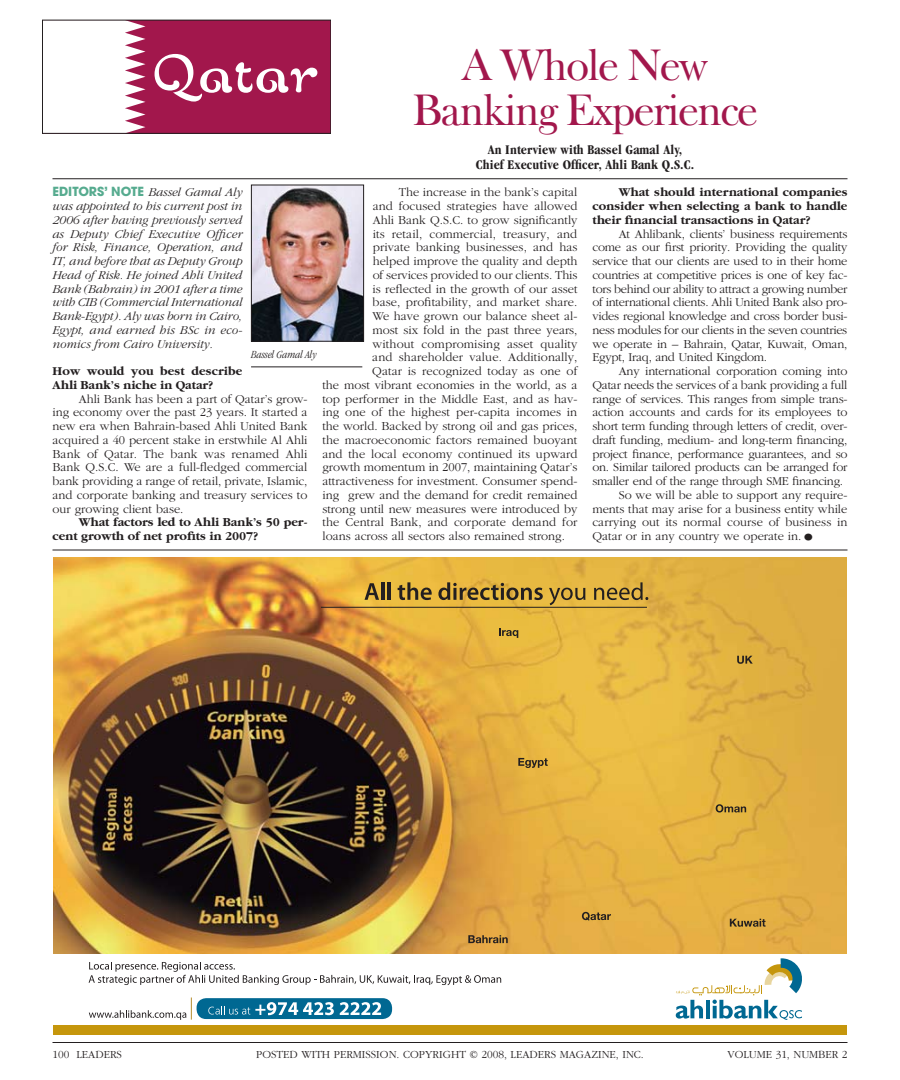
<style>
.page{position:relative;width:900px;height:1080px;background:#fff}
.page>*{position:absolute;margin:0;border:0;box-sizing:border-box;transform-origin:0 0}
.t1{font:45px/45px "Frys Baskerville BT";letter-spacing:-.04em;color:#a2174c;text-align:center}
.t2{font:700 condensed 13.75px/15px "Garamond";letter-spacing:.01em;color:#231f20;text-align:center}
.t3{font:300 12.5px/13.8px "Garamond";color:#231f20;text-align:justify}
.t4{font:italic 300 12.5px/13.8px "Garamond";letter-spacing:.005em;color:#231f20;text-align:justify}
.t5{font:700 12.5px/13.8px "Garamond";color:#231f20}
.t6{font:300 11.25px "Garamond";color:#231f20}
.t7{font:italic 300 condensed 11.25px "Garamond";color:#231f20}
.t8{font:7.38px "Courier";color:#000}
.s1{font-family:"Avant Garde";font-weight:700;font-style:normal;color:#56ab8f}
.s2{font-size:22.5px}
</style>
<div class="page">
<svg style="left:42px;top:20px;width:288px;height:114px"></svg>
<hr style="left:52px;top:1042px;width:796px;height:1px;background:#231f20">
<img style="left:253px;top:187px;width:109px;height:153px">
<div style="left:251px;top:185px;width:113px;height:157px;border:1px solid #231f20"></div>
<hr style="left:251px;top:367px;width:111px;height:1px;background:#231f20">
<hr style="left:52px;top:178px;width:796px;height:1px;background:#231f20">
<img style="left:53px;top:558px;width:794px;height:396px">
<svg style="left:365px;top:583px;width:14px;height:17px"></svg>
<hr style="left:381px;top:582px;width:3px;height:18px;background:#231f20">
<hr style="left:387px;top:582px;width:3px;height:18px;background:#231f20">
<svg style="left:398px;top:582px;width:34px;height:18px"></svg>
<svg style="left:438px;top:582px;width:105px;height:18px"></svg>
<svg style="left:549px;top:588px;width:36px;height:17px"></svg>
<svg style="left:594px;top:582px;width:54px;height:18px"></svg>
<div style="left:53px;top:1026px;width:794px;height:9px;background:#c5960c"></div>
<svg style="left:676px;top:958px;width:126px;height:62px"></svg>
<hr style="left:321px;top:607px;width:326px;height:1px;background:#231f20">
<svg style="left:89px;top:962px;width:412px;height:23px"></svg>
<svg style="left:89px;top:998px;width:103px;height:22px"></svg>
<div style="left:197px;top:998px;width:195px;height:21px;background:#006892;border-radius:10px"></div>
<svg style="left:208px;top:1002px;width:126px;height:13px"></svg>
<svg style="left:340px;top:1002px;width:41px;height:13px"></svg>
<svg style="left:737px;top:656px;width:16px;height:8px"></svg>
<svg style="left:499px;top:628px;width:19px;height:10px"></svg>
<svg style="left:518px;top:758px;width:30px;height:10px"></svg>
<svg style="left:582px;top:912px;width:29px;height:9px"></svg>
<svg style="left:716px;top:804px;width:30px;height:9px"></svg>
<svg style="left:730px;top:919px;width:36px;height:8px"></svg>
<svg style="left:468px;top:935px;width:40px;height:8px"></svg>
<hr style="left:52px;top:550px;width:796px;height:1px;background:#231f20">
<h1 class="t1" style="left:412px;top:41px;width:347px">A Whole New<br>Banking Experience</h1>
<p class="t2" style="left:476px;top:142px;width:220px">An Interview with Bassel Gamal Aly,<br>Chief Executive Officer, Ahli Bank Q.S.C.</p>
<p class="t4" style="left:52px;top:186px;width:191px"><span class="s1">EDITORS’ NOTE</span> Bassel Gamal Aly was appointed to his current post in 2006 after having previously served as Deputy Chief Executive Officer for Risk, Finance, Operation, and IT, and before that as Deputy Group Head of Risk. He joined Ahli United Bank (Bahrain) in 2001 after a time with CIB (Commercial International Bank-Egypt). Aly was born in Cairo, Egypt, and earned his BSc in eco&shy;nomics from Cairo University.</p>
<p class="t5" style="left:52px;top:364px;width:191px">How would you best describe<br>Ahli Bank’s niche in Qatar?</p>
<p class="t3" style="left:52px;top:392px;width:257px;text-indent:26px">Ahli Bank has been a part of Qatar’s grow&shy;ing economy over the past 23 years. It started a new era when Bahrain-based Ahli United Bank acquired a 40 percent stake in erstwhile Al Ahli Bank of Qatar. The bank was renamed Ahli Bank Q.S.C. We are a full-fledged commercial bank providing a range of retail, private, Islamic, and corporate banking and treasury services to our growing client base.</p>
<p class="t5" style="left:52px;top:516px;width:256px;text-indent:26px">What factors led to Ahli Bank’s 50 per&shy;cent growth of net profits in 2007?</p>
<p class="t3" style="left:399px;top:186px;width:180px">The increase in the bank’s capital</p>
<p class="t3" style="left:373px;top:199px;width:206px">and focused strategies have allowed</p>
<p class="t3" style="left:373px;top:213px;width:206px">Ahli Bank Q.S.C. to grow significantly</p>
<p class="t3" style="left:373px;top:227px;width:206px">its retail, commercial, treasury, and</p>
<p class="t3" style="left:373px;top:241px;width:206px">private banking businesses, and has</p>
<p class="t3" style="left:373px;top:254px;width:206px">helped improve the quality and depth</p>
<p class="t3" style="left:373px;top:268px;width:206px">of services provided to our clients. This</p>
<p class="t3" style="left:373px;top:282px;width:206px">is reflected in the growth of our asset</p>
<p class="t3" style="left:373px;top:296px;width:206px">base, profitability, and market share.</p>
<p class="t3" style="left:373px;top:309px;width:206px">We have grown our balance sheet al-</p>
<p class="t3" style="left:373px;top:323px;width:206px">most six fold in the past three years,</p>
<p class="t3" style="left:373px;top:337px;width:206px">without compromising asset quality</p>
<p class="t3" style="left:372px;top:351px;width:207px">and shareholder value. Additionally,</p>
<p class="t3" style="left:372px;top:364px;width:207px">Qatar is recognized today as one of</p>
<p class="t3" style="left:322px;top:378px;width:256px">the most vibrant economies in the world, as a</p>
<p class="t3" style="left:322px;top:392px;width:257px">top performer in the Middle East, and as hav-</p>
<p class="t3" style="left:322px;top:406px;width:256px">ing one of the highest per-capita incomes in</p>
<p class="t3" style="left:322px;top:419px;width:257px">the world. Backed by strong oil and gas prices,</p>
<p class="t3" style="left:322px;top:433px;width:256px">the macroeconomic factors remained buoyant</p>
<p class="t3" style="left:322px;top:447px;width:257px">and the local economy continued its upward</p>
<p class="t3" style="left:322px;top:461px;width:257px">growth momentum in 2007, maintaining Qatar’s</p>
<p class="t3" style="left:322px;top:474px;width:256px">attractiveness for investment. Consumer spend-</p>
<p class="t3" style="left:322px;top:488px;width:257px">ing grew and the demand for credit remained</p>
<p class="t3" style="left:322px;top:502px;width:257px">strong until new measures were introduced by</p>
<p class="t3" style="left:322px;top:516px;width:256px">the Central Bank, and corporate demand for</p>
<p class="t3" style="left:322px;top:529px;width:244px">loans across all sectors also remained strong.</p>
<p class="t7" style="left:251px;top:348px;width:67px">Bassel Gamal Aly</p>
<p class="t8" style="left:106px;top:524px;width:72px">22.4x13.7 ad.pdf</p>
<p class="t8" style="left:190px;top:524px;width:32px">3/15/08</p>
<p class="t8" style="left:234px;top:524px;width:46px">9:24:41 AM</p>
<p class="t5" style="left:592px;top:186px;width:257px;text-align:justify;text-indent:26px">What should international companies consider when selecting a bank to handle their financial transactions in Qatar?</p>
<p class="t3" style="left:592px;top:227px;width:257px;text-indent:26px">At Ahlibank, clients’ business requirements come as our first priority. Providing the quality service that our clients are used to in their home countries at competitive prices is one of key fac&shy;tors behind our ability to attract a growing number of international clients. Ahli United Bank also pro&shy;vides regional knowledge and cross border busi&shy;ness modules for our clients in the seven countries we operate in – Bahrain, Qatar, Kuwait, Oman, Egypt, Iraq, and United Kingdom.</p>
<p class="t3" style="left:592px;top:364px;width:257px;text-indent:26px">Any international corporation coming into Qatar needs the services of a bank providing a full range of services. This ranges from simple trans&shy;action accounts and cards for its employees to short term funding through letters of credit, over&shy;draft funding, medium- and long-term financing, project finance, performance guarantees, and so on. Similar tailored products can be arranged for smaller end of the range through SME</p>
<p class="t3" style="left:792px;top:474px;width:52px">financing.</p>
<p class="t3" style="left:619px;top:488px;width:230px">So we will be able to support any require-</p>
<p class="t3" style="left:592px;top:502px;width:256px">ments that may arise for a business entity while</p>
<p class="t3" style="left:592px;top:516px;width:257px">carrying out its normal course of business in</p>
<p class="t3" style="left:592px;top:529px;width:224px">Qatar or in any country we operate in.<span class="s2">•</span></p>
<p class="t6" style="left:52px;top:1048px;width:71px">100 Leaders</p>
<p class="t6" style="left:256px;top:1048px;width:389px">posted with permission. copyright © 2008, leaders magazine, inc.</p>
<p class="t6" style="left:728px;top:1048px;width:121px">volume 31, number 2</p>
</div>
